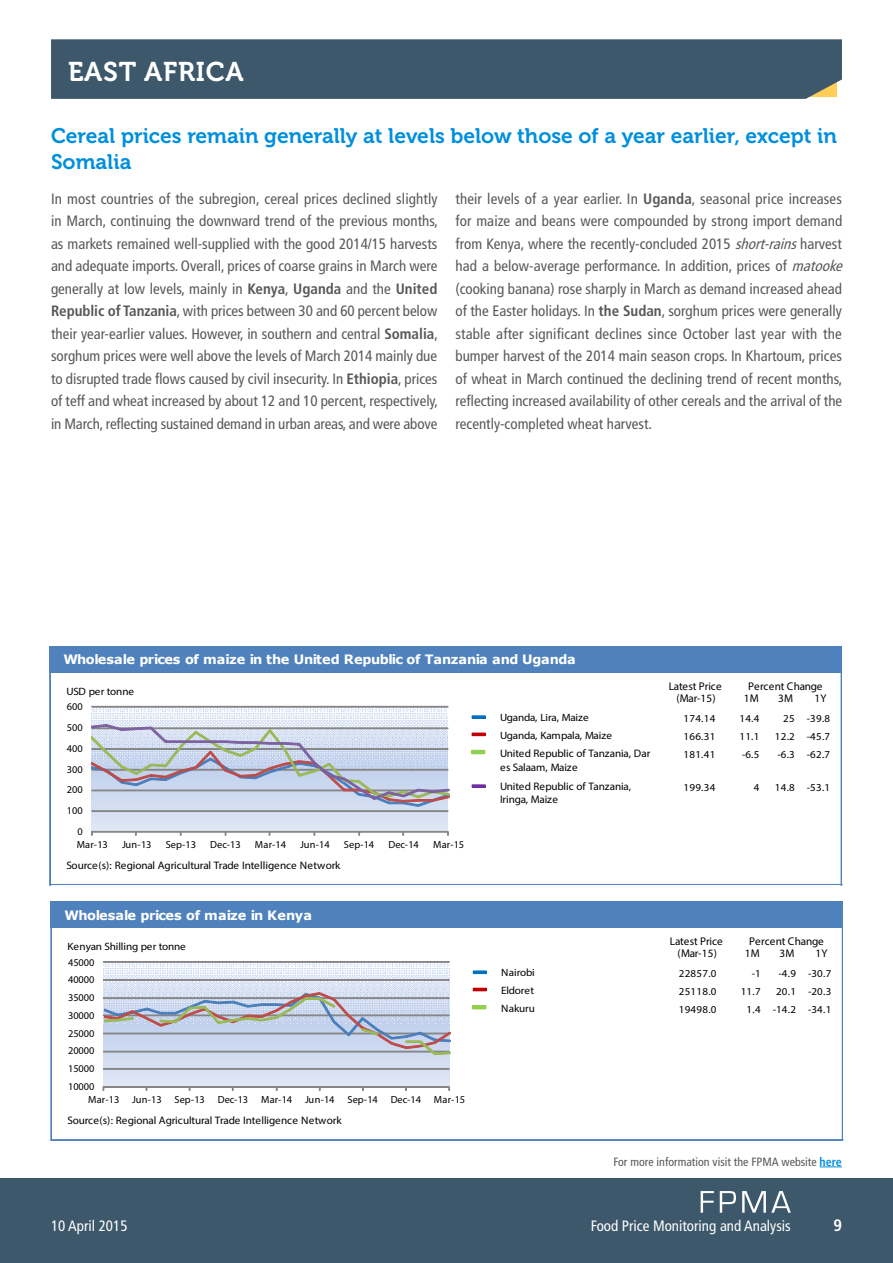
<style>
.page{position:relative;width:893px;height:1263px;background:#fff}
.page>*{position:absolute;margin:0;border:0;box-sizing:border-box;transform-origin:0 0}
.Title_vertical{font:27px "Museo 700";letter-spacing:.025em;color:#fff}
.Heading_3{font:21px/25.2px "Museo 700";color:#008fde}
.t1{font:700 condensed 16.5px "Frutiger LT Std";color:#fff}
.Body_text{font:condensed 15px/22.5px "Frutiger LT Std";color:#57585a;text-align:justify}
.t2{font:condensed 15px "Frutiger LT Std";color:#fff}
.t3{font:700 12.9px "Verdana";letter-spacing:-.03em;color:#fff}
.t4{font:condensed 12px "Frutiger LT Std";color:#57585a}
.t5{font:11.25px/12.1px "Myriad Pro";letter-spacing:-.005em;color:#000;text-align:center}
.t6{font:10.95px/13.4px "Myriad Pro";letter-spacing:-.015em;color:#000}
.t7{font:10.8px "Myriad Pro";letter-spacing:-.01em;color:#000}
.t8{font:10.65px/18.1px "Myriad Pro";letter-spacing:-.005em;color:#000;text-align:justify;scale:1.05 1}
.t9{font:10.65px/18.1px "Myriad Pro";letter-spacing:-.005em;color:#000;text-align:justify}
.t10{font:10.65px/18.1px "Myriad Pro";letter-spacing:-.005em;color:#000;text-align:justify;scale:1.04 1}
.t11{font:10.35px "Myriad Pro";letter-spacing:-.01em;color:#000}
.s1{font-weight:700}
.s2{font-style:italic}
.s3{font-weight:700;color:#008fde}
</style>
<div class="page">
<div style="left:0;top:1178px;width:893px;height:85px;background:#3d586b"></div>
<div style="left:51px;top:39px;width:791px;height:60px;background:#3d586b"></div>
<svg style="left:701px;top:1191px;width:13px;height:22px"></svg>
<svg style="left:720px;top:1191px;width:16px;height:22px"></svg>
<svg style="left:742px;top:1191px;width:49px;height:22px"></svg>
<svg style="left:820px;top:1166px;width:22px;height:1px"></svg>
<div style="left:51px;top:901px;width:792px;height:28px;background:#4f81bd"></div>
<div style="left:51px;top:928px;width:792px;height:6px;background:#fff"></div>
<hr style="left:51px;top:928px;width:1px;height:212px;background:#4f81bd">
<hr style="left:842px;top:928px;width:1px;height:212px;background:#4f81bd">
<hr style="left:52px;top:1139px;width:791px;height:1px;background:#4f81bd">
<img style="left:103px;top:963px;width:346px;height:123px">
<div style="left:103px;top:961px;width:347px;height:2px;border:1px solid #868686"></div>
<div style="left:103px;top:979px;width:347px;height:2px;border:1px solid #868686"></div>
<div style="left:103px;top:997px;width:347px;height:2px;border:1px solid #868686"></div>
<div style="left:103px;top:1014px;width:347px;height:2px;border:1px solid #868686"></div>
<div style="left:103px;top:1033px;width:347px;height:1px;border:1px solid #868686"></div>
<div style="left:103px;top:1051px;width:347px;height:1px;border:1px solid #868686"></div>
<div style="left:103px;top:1068px;width:347px;height:2px;border:1px solid #868686"></div>
<div style="left:103px;top:1086px;width:347px;height:2px;border:1px solid #868686"></div>
<svg style="left:104px;top:992px;width:347px;height:64px;background:#bcc4d5"></svg>
<svg style="left:473px;top:971px;width:13px;height:2px"></svg>
<svg style="left:473px;top:988px;width:13px;height:3px"></svg>
<div style="left:473px;top:1005px;width:13px;height:4px;border:1px solid #92d050"></div>
<div style="left:50px;top:646px;width:792px;height:28px;background:#4f81bd"></div>
<div style="left:50px;top:673px;width:792px;height:6px;background:#fff"></div>
<hr style="left:49px;top:673px;width:1px;height:212px;background:#4f81bd">
<hr style="left:50px;top:673px;width:1px;height:212px;background:#4f81bd">
<hr style="left:841px;top:673px;width:1px;height:212px;background:#4f81bd">
<hr style="left:51px;top:884px;width:791px;height:1px;background:#4f81bd">
<img style="left:91px;top:708px;width:357px;height:123px">
<div style="left:91px;top:706px;width:357px;height:2px;border:1px solid #868686"></div>
<div style="left:91px;top:727px;width:357px;height:2px;border:1px solid #868686"></div>
<div style="left:91px;top:748px;width:357px;height:2px;border:1px solid #868686"></div>
<div style="left:91px;top:769px;width:357px;height:1px;border:1px solid #868686"></div>
<div style="left:91px;top:789px;width:357px;height:2px;border:1px solid #868686"></div>
<div style="left:91px;top:810px;width:357px;height:2px;border:1px solid #868686"></div>
<div style="left:91px;top:831px;width:357px;height:2px;border:1px solid #868686"></div>
<svg style="left:92px;top:724px;width:358px;height:83px;background:#c1c8d8"></svg>
<svg style="left:472px;top:716px;width:13px;height:2px"></svg>
<svg style="left:472px;top:733px;width:13px;height:3px"></svg>
<div style="left:472px;top:750px;width:13px;height:4px;border:1px solid #92d050"></div>
<svg style="left:472px;top:785px;width:13px;height:2px"></svg>
<p class="Title_vertical" style="left:68px;top:56px;width:177px">EAST AFRICA</p>
<p class="Heading_3" style="left:51px;top:124px;width:787px">Cereal prices remain generally at levels below those of a year earlier, except in<br>Somalia</p>
<p class="Body_text" style="left:51px;top:187px;width:389px">In most countries of the subregion, cereal prices declined slightly in March, continuing the downward trend of the previous months, as markets remained well-supplied with the good 2014/15 harvests and adequate imports. Overall, prices of coarse grains in March were generally at low levels, mainly in <span class="s1">Kenya</span>, <span class="s1">Uganda</span> and the <span class="s1">United Republic of Tanzania</span>, with prices between 30 and 60 percent below their year-earlier values. However, in southern and central <span class="s1">Somalia</span>, sorghum prices were well above the levels of March 2014 mainly due to disrupted trade flows caused by civil insecurity. In <span class="s1">Ethiopia</span>, prices of teff and wheat increased by about 12 and 10 percent, respectively, in March, reflecting sustained demand in urban areas, and were above</p>
<p class="Body_text" style="left:455px;top:187px;width:393px;text-align:left">their levels of a year earlier. In <span class="s1">Uganda</span>, seasonal price increases for maize and beans were compounded by strong import demand from Kenya, where the recently-concluded 2015 <span class="s2">short‑rains</span>harvest had a below-average performance. In addition, prices of <span class="s2">matooke </span>(cooking banana) rose sharply in March as demand increased ahead of the Easter holidays. In <span class="s1">the Sudan</span>, sorghum prices were generally stable after significant declines since October last year with the bumper harvest of the 2014 main season crops. In Khartoum, prices of wheat in March continued the declining trend of recent months, reflecting increased availability of other cereals and the arrival of the recently‑completed wheat harvest.</p>
<p class="t3" style="left:63px;top:651px;width:514px">Wholesale prices of maize in the United Republic of Tanzania and Uganda</p>
<p class="t8" style="left:66px;top:682px;width:66px">USD per tonne</p>
<p class="t11" style="left:67px;top:700px;width:17px">600</p>
<p class="t11" style="left:67px;top:721px;width:17px">500</p>
<p class="t11" style="left:67px;top:742px;width:17px">400</p>
<p class="t11" style="left:67px;top:763px;width:17px">300</p>
<p class="t11" style="left:67px;top:783px;width:17px">200</p>
<p class="t11" style="left:67px;top:804px;width:17px">100</p>
<p class="t11" style="left:77px;top:825px;width:7px">0</p>
<p class="t11" style="left:77px;top:838px;width:33px">Mar-13</p>
<p class="t11" style="left:122px;top:838px;width:31px">Jun-13</p>
<p class="t11" style="left:166px;top:838px;width:32px">Sep-13</p>
<p class="t11" style="left:210px;top:838px;width:32px">Dec-13</p>
<p class="t11" style="left:255px;top:838px;width:33px">Mar-14</p>
<p class="t11" style="left:300px;top:838px;width:31px">Jun-14</p>
<p class="t11" style="left:344px;top:838px;width:32px">Sep-14</p>
<p class="t11" style="left:389px;top:838px;width:32px">Dec-14</p>
<p class="t11" style="left:433px;top:838px;width:33px">Mar-15</p>
<p class="t7" style="left:66px;top:859px;width:275px">Source(s): Regional Agricultural Trade Intelligence Network</p>
<p class="t3" style="left:65px;top:906px;width:249px">Wholesale prices of maize in Kenya</p>
<p class="t8" style="left:68px;top:937px;width:114px">Kenyan Shilling per tonne</p>
<p class="t11" style="left:68px;top:956px;width:28px">45000</p>
<p class="t11" style="left:68px;top:973px;width:28px">40000</p>
<p class="t11" style="left:68px;top:991px;width:28px">35000</p>
<p class="t11" style="left:68px;top:1009px;width:28px">30000</p>
<p class="t11" style="left:68px;top:1027px;width:28px">25000</p>
<p class="t11" style="left:68px;top:1044px;width:28px">20000</p>
<p class="t11" style="left:68px;top:1062px;width:28px">15000</p>
<p class="t11" style="left:68px;top:1080px;width:28px">10000</p>
<p class="t11" style="left:88px;top:1093px;width:378px">Mar-13 Jun-13 Sep-13 Dec-13 Mar-14 Jun-14 Sep-14 Dec-14 Mar-15</p>
<p class="t7" style="left:68px;top:1114px;width:275px">Source(s): Regional Agricultural Trade Intelligence Network</p>
<p class="t8" style="left:500px;top:708px;width:108px">Uganda, Lira, Maize<br>Uganda, Kampala, Maize</p>
<p class="t6" style="left:500px;top:746px;width:152px">United Republic of Tanzania, Dar es Salaam, Maize</p>
<p class="t6" style="left:500px;top:779px;width:132px">United Republic of Tanzania,<br>Iringa, Maize</p>
<p class="t8" style="left:501px;top:963px;width:34px">Nairobi Eldoret Nakuru</p>
<p class="t5" style="left:669px;top:679px;width:55px">Latest Price (Mar-15)</p>
<p class="t10" style="left:683px;top:709px;width:32px">174.14<br>166.31<br>181.41</p>
<p class="t10" style="left:683px;top:778px;width:32px">199.34</p>
<p class="t5" style="left:748px;top:679px;width:76px">Percent Change</p>
<p class="t5" style="left:744px;top:691px;width:17px">1M</p>
<p class="t5" style="left:778px;top:691px;width:17px">3M</p>
<p class="t5" style="left:814px;top:691px;width:14px">1Y</p>
<p class="t9" style="left:739px;top:709px;width:21px">14.4<br>11.1 -6.5</p>
<p class="t9" style="left:754px;top:778px;width:7px">4</p>
<p class="t9" style="left:775px;top:709px;width:21px;text-indent:8px">25<br>12.2 -6.3</p>
<p class="t9" style="left:775px;top:778px;width:21px">14.8</p>
<p class="t9" style="left:807px;top:709px;width:25px">-39.8 -45.7 -62.7</p>
<p class="t9" style="left:807px;top:778px;width:25px">-53.1</p>
<p class="t5" style="left:670px;top:935px;width:55px">Latest Price (Mar-15)</p>
<p class="t5" style="left:749px;top:935px;width:76px">Percent Change</p>
<p class="t5" style="left:745px;top:947px;width:17px">1M</p>
<p class="t5" style="left:779px;top:947px;width:17px">3M</p>
<p class="t5" style="left:815px;top:947px;width:14px">1Y</p>
<p class="t10" style="left:679px;top:964px;width:38px">22857.0<br>25118.0<br>19498.0</p>
<p class="t9" style="left:741px;top:964px;width:21px;text-align:right">-1<br>11.7<br>1.4</p>
<p class="t9" style="left:773px;top:964px;width:25px;text-align:center">-4.9<br>20.1 -14.2</p>
<p class="t9" style="left:808px;top:964px;width:25px">-30.7 -20.3 -34.1</p>
<p class="t4" style="left:613px;top:1154px;width:230px">For more information visit the FPMA website <span class="s3">here</span></p>
<p class="t2" style="left:51px;top:1217px;width:78px">10 April 2015</p>
<p class="t2" style="left:591px;top:1217px;width:201px">Food Price Monitoring and Analysis</p>
<p class="t1" style="left:833px;top:1215px;width:10px">9</p>
</div>
